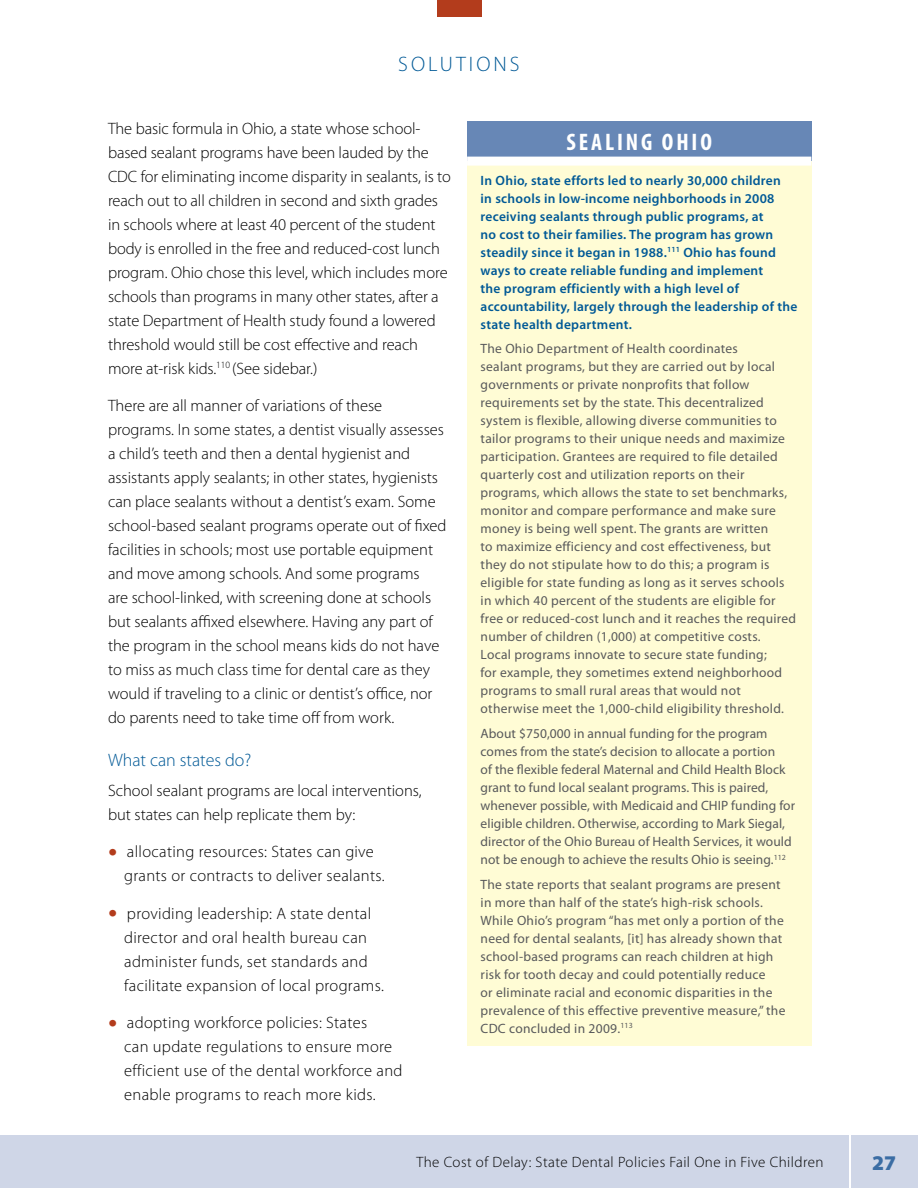
<style>
.page{position:relative;width:918px;height:1188px;background:#fff}
.page>*{position:absolute;margin:0;border:0;box-sizing:border-box;transform-origin:0 0}
.t1{font:700 condensed 24px "Myriad Pro";letter-spacing:.12em;color:#fff}
.t2{font:300 21px "Myriad Pro";color:#005996}
.t3{font:900 21px "Myriad Pro";color:#3b6da4}
.t4{font:300 18px "Myriad Pro";color:#005996}
.t5{font:300 16.5px/24px "Myriad Pro";color:#000}
.t6{font:300 16.5px/24px "Myriad Pro";letter-spacing:.02em;color:#000}
.t7{font:300 15px "Myriad Pro";letter-spacing:.03em;color:#000}
.t8{font:13.5px/18px "Myriad Pro";letter-spacing:.02em;color:#58595b}
.t9{font:600 13.5px/18px "Myriad Pro";letter-spacing:.02em;color:#005996}
.s1{font-size:37.5px;color:#b33c1c}
</style>
<div class="page">
<div style="left:0;top:1135px;width:918px;height:53px;background:#cfd6e7"></div>
<hr style="left:849px;top:1134px;width:1px;height:54px;background:#fff">
<div style="left:437px;top:0;width:44px;height:17px;background:#b33c1c"></div>
<div style="left:467px;top:122px;width:344px;height:39px;background:#6787b6"></div>
<div style="left:467px;top:161px;width:344px;height:884px;background:#fffcd5"></div>
<div style="left:467px;top:157px;width:344px;height:9px;background:#fff"></div>
<h2 class="t2" style="left:398px;top:52px;width:28px">Solutions</h2>
<p class="t5" style="left:108px;top:117px;width:344px">The basic formula in Ohio, a state whose school&shy;based sealant programs have been lauded by the CDC for eliminating income disparity in sealants, is to reach out to all children in second and sixth grades in schools where at least 40 percent of the student body is enrolled in the free and reduced-cost lunch program. Ohio chose this level, which includes more schools than programs in many other states, after a state Department of Health study found a lowered threshold would still be cost effective and reach more at-risk kids.<sup>110</sup> (See sidebar.)</p>
<p class="t5" style="left:108px;top:394px;width:340px">There are all manner of variations of these programs. In some states, a dentist visually assesses a child’s teeth and then a dental hygienist and assistants apply sealants; in other states, hygienists can place sealants without a dentist’s exam. Some school-based sealant programs operate out of fixed facilities in schools; most use portable equipment and move among schools. And some programs<br>are school-linked, with screening done at schools but sealants affixed elsewhere. Having any part of the program in the school means kids do not have to miss as much class time for dental care as they would if traveling to a clinic or dentist’s office, nor do parents need to take time off from work.</p>
<h3 class="t4" style="left:108px;top:750px;width:145px">What can states do?</h3>
<p class="t5" style="left:108px;top:778px;width:315px">School sealant programs are local interventions, but states can help replicate them by:</p>
<p class="t6" style="left:124px;top:840px;width:262px;text-indent:-16px"><span class="s1">•</span> allocating resources: States can give grants or contracts to deliver sealants.</p>
<p class="t6" style="left:124px;top:901px;width:261px;text-indent:-16px"><span class="s1">•</span> providing leadership: A state dental director and oral health bureau can administer funds, set standards and facilitate expansion of local programs.</p>
<p class="t6" style="left:124px;top:1011px;width:280px;text-indent:-16px"><span class="s1">•</span> adopting workforce policies: States<br>can update regulations to ensure more efficient use of the dental workforce and enable programs to reach more kids.</p>
<h1 class="t1" style="left:566px;top:127px;width:147px">SEALING OHIO</h1>
<p class="t9" style="left:481px;top:171px;width:318px">In Ohio, state efforts led to nearly 30,000 children<br>in schools in low-income neighborhoods in 2008 receiving sealants through public programs, at<br>no cost to their families. The program has grown steadily since it began in 1988.<sup>111</sup> Ohio has found ways to create reliable funding and implement<br>the program efficiently with a high level of accountability, largely through the leadership of the state health department.</p>
<p class="t8" style="left:481px;top:340px;width:317px">The Ohio Department of Health coordinates<br>sealant programs, but they are carried out by local governments or private nonprofits that follow requirements set by the state. This decentralized system is flexible, allowing diverse communities to tailor programs to their unique needs and maximize participation. Grantees are required to file detailed quarterly cost and utilization reports on their programs, which allows the state to set benchmarks, monitor and compare performance and make sure money is being well spent. The grants are written<br>to maximize efficiency and cost effectiveness, but they do not stipulate how to do this; a program is eligible for state funding as long as it serves schools in which 40 percent of the students are eligible for free or reduced-cost lunch and it reaches the required number of children (1,000) at competitive costs.<br>Local programs innovate to secure state funding;<br>for example, they sometimes extend neighborhood programs to small rural areas that would not otherwise meet the 1,000-child eligibility threshold.</p>
<p class="t8" style="left:481px;top:724px;width:316px">About $750,000 in annual funding for the program comes from the state’s decision to allocate a portion<br>of the flexible federal Maternal and Child Health Block grant to fund local sealant programs. This is paired, whenever possible, with Medicaid and CHIP funding for eligible children. Otherwise, according to Mark Siegal, director of the Ohio Bureau of Health Services, it would not be enough to achieve the results Ohio is seeing.<sup>112</sup></p>
<p class="t8" style="left:481px;top:875px;width:306px">The state reports that sealant programs are present in more than half of the state’s high-risk schools.<br>While Ohio’s program “has met only a portion of the need for dental sealants, [it] has already shown that school-based programs can reach children at high risk for tooth decay and could potentially reduce<br>or eliminate racial and economic disparities in the prevalence of this effective preventive measure,” the CDC concluded in 2009.<sup>113</sup></p>
<p class="t7" style="left:416px;top:1154px;width:409px">The Cost of Delay: State Dental Policies Fail One in Five Children</p>
<h2 class="t3" style="left:872px;top:1151px;width:26px">27</h2>
</div>
